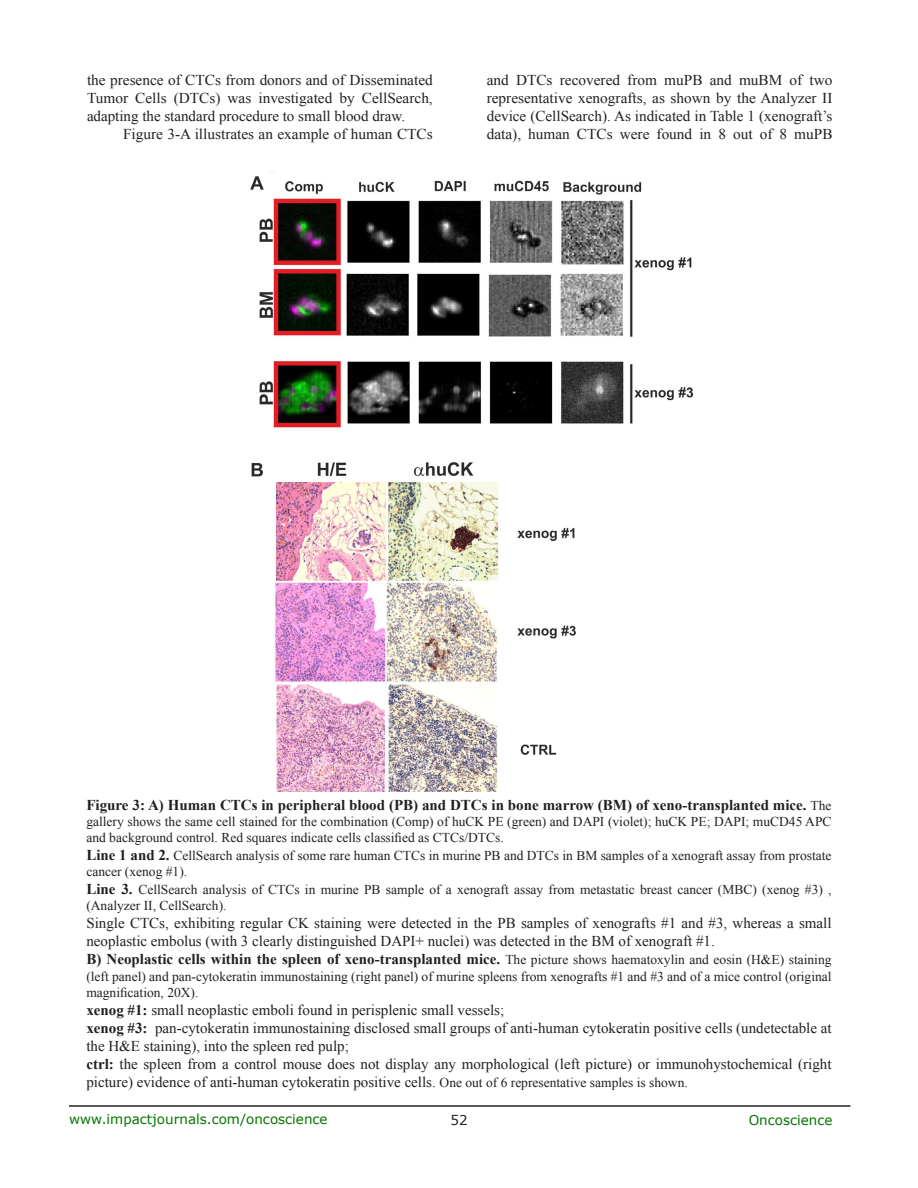
<style>
.page{position:relative;width:918px;height:1188px;background:#fff}
.page>*{position:absolute;margin:0;border:0;box-sizing:border-box;transform-origin:0 0}
.FigureText{font:15px/18px "Times New Roman";color:#221f22}
.BodyText{font:15px/18px "Times New Roman";color:#221f22;text-align:justify}
.FigureText-2{font:700 15px "Times New Roman";color:#221f22}
.FigureText-3{font:13.5px/16.2px "Times New Roman";color:#221f22}
.t1{font:13.5px "Verdana";color:#067400}
.t2{font:13.5px "Verdana";color:#221f22}
.s1{font-weight:400;font-size:13.5px}
.s2{font-weight:700;font-size:15px}
.s3{font-weight:700}
.s4{font-size:13.5px}
</style>
<div class="page">
<hr style="left:69px;top:1105px;width:781px;height:2px;background:#231f20">
<img style="left:251px;top:176px;width:442px;height:616px">
<p class="BodyText" style="left:87px;top:71px;width:347px">the presence of CTCs from donors and of Disseminated Tumor Cells (DTCs) was investigated by CellSearch, adapting the standard procedure to small blood draw.</p>
<p class="BodyText" style="left:123px;top:125px;width:311px">Figure 3-A illustrates an example of human CTCs</p>
<p class="BodyText" style="left:487px;top:71px;width:347px">and DTCs recovered from muPB and muBM of two representative xenografts, as shown by the Analyzer II device (CellSearch). As indicated in Table 1 (xenograft’s data), human CTCs were found in 8 out of 8 muPB</p>
<p class="FigureText-2" style="left:86px;top:794px;width:747px">Figure 3: A) Human CTCs in peripheral blood (PB) and DTCs in bone marrow (BM) of xeno-transplanted mice. <span class="s1">The</span></p>
<p class="FigureText-3" style="left:86px;top:813px;width:747px">gallery shows the same cell stained for the combination (Comp) of huCK PE (green) and DAPI (violet); huCK PE; DAPI; muCD45 APC and background control. Red squares indicate cells classified as CTCs/DTCs.</p>
<p class="FigureText-3" style="left:86px;top:847px;width:747px"><span class="s2">Line 1 and 2.</span> CellSearch analysis of some rare human CTCs in murine PB and DTCs in BM samples of a xenograft assay from prostate cancer (xenog #1).</p>
<p class="FigureText-3" style="left:86px;top:881px;width:747px"><span class="s2">Line 3.</span> CellSearch analysis of CTCs in murine PB sample of a xenograft assay from metastatic breast cancer (MBC) (xenog #3) , (Analyzer II, CellSearch).</p>
<p class="FigureText" style="left:86px;top:914px;width:747px">Single CTCs, exhibiting regular CK staining were detected in the PB samples of xenografts #1 and #3, whereas a small neoplastic embolus (with 3 clearly distinguished DAPI+ nuclei) was detected in the BM of xenograft #1.</p>
<p class="FigureText-2" style="left:86px;top:949px;width:747px">B) Neoplastic cells within the spleen of xeno-transplanted mice. <span class="s1">The picture shows haematoxylin and eosin (H&amp;E) staining</span></p>
<p class="FigureText-3" style="left:86px;top:968px;width:747px">(left panel) and pan-cytokeratin immunostaining (right panel) of murine spleens from xenografts #1 and #3 and of a mice control (original magnification, 20X).</p>
<p class="FigureText" style="left:86px;top:1000px;width:419px"><span class="s3">xenog #1:</span> small neoplastic emboli found in perisplenic small vessels;</p>
<p class="FigureText" style="left:86px;top:1018px;width:747px"><span class="s3">xenog #3:</span> pan-cytokeratin immunostaining disclosed small groups of anti-human cytokeratin positive cells (undetectable at the H&amp;E staining), into the spleen red pulp;</p>
<p class="FigureText" style="left:86px;top:1054px;width:747px"><span class="s3">ctrl:</span> the spleen from a control mouse does not display any morphological (left picture) or immunohystochemical (right picture) evidence of anti-human cytokeratin positive cells. <span class="s4">One out of 6 representative samples is shown.</span></p>
<p class="t1" style="left:69px;top:1110px;width:260px">www.impactjournals.com/oncoscience</p>
<p class="t2" style="left:450px;top:1111px;width:19px">52</p>
<p class="t1" style="left:749px;top:1111px;width:85px">Oncoscience</p>
</div>
